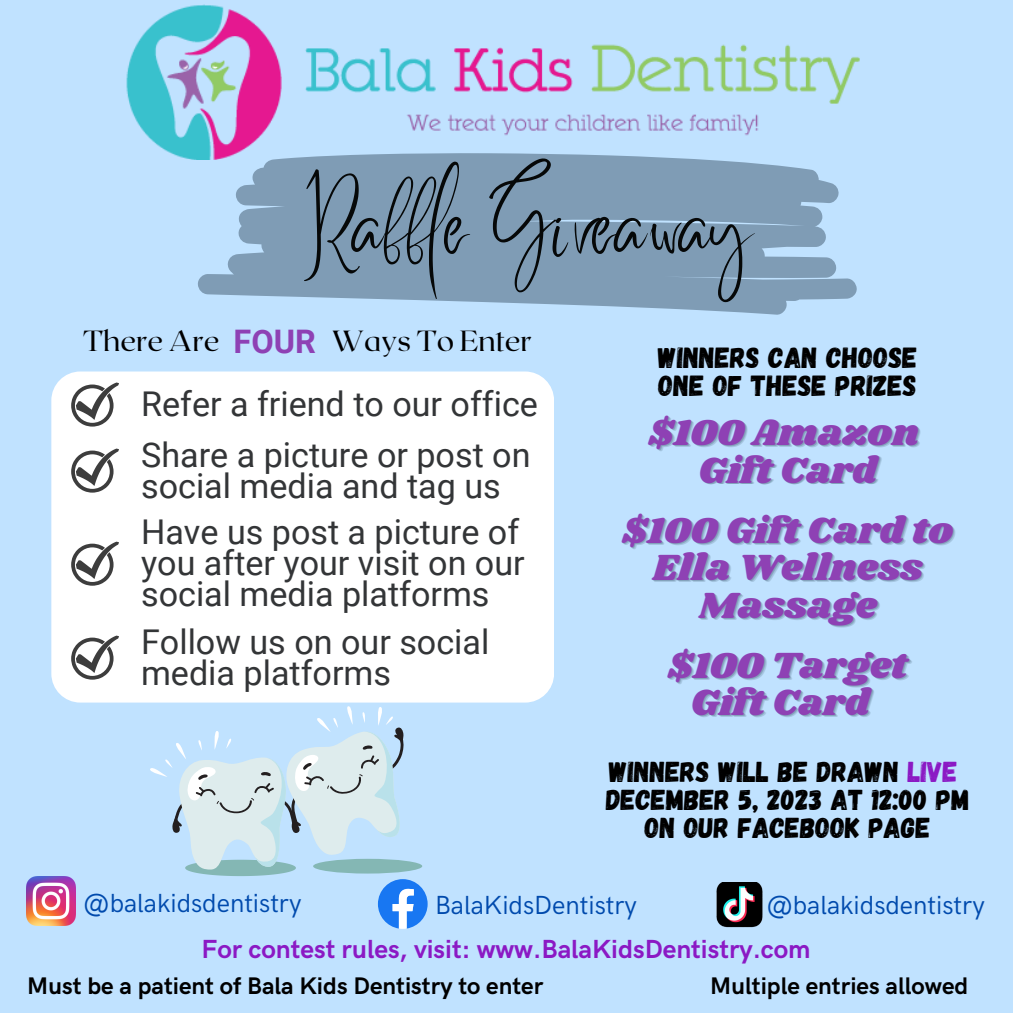
<style>
.page{position:relative;width:1013px;height:1013px;background:#fff}
.page>*{position:absolute;margin:0;border:0;box-sizing:border-box;transform-origin:0 0}
.t1{font:71.5px "Better Saturday";color:#060808}
.t2{font:37.75px/37.5px "Shrikhand";color:#8e41b4;text-align:center}
.t3{font:34.12px/31px "Roboto";color:#333537}
.t4{font:700 32.5px "Roboto";color:#8e41b4}
.t5{font:29px "Gagalin";color:#000}
.t6{font:29px "Roxborough CF";color:#000}
.t7{font:28.75px "Gagalin";color:#000}
.t8{font:26.25px "HK Grotesk";color:#004aad}
.t9{font:700 26.25px "HK Grotesk";color:#8b19c4}
.t10{font:700 24px "HK Grotesk";color:#000}
.s1{color:#8b19c4}
</style>
<div class="page">
<div style="left:0;top:0;width:1012px;height:1012px;background:#c0e2ff"></div>
<div style="left:51px;top:371px;width:503px;height:331px;background:#fff;border-radius:29px"></div>
<img style="left:27px;top:876px;width:49px;height:49px">
<img style="left:716px;top:882px;width:47px;height:45px">
<svg style="left:198px;top:159px;width:659px;height:156px;fill:#7f9cb5"></svg>
<svg style="left:150px;top:706px;width:277px;height:222px"></svg>
<img style="left:126px;top:4px;width:734px;height:155px">
<svg style="left:71px;top:382px;width:48px;height:44px"></svg>
<svg style="left:71px;top:448px;width:48px;height:44px"></svg>
<svg style="left:71px;top:635px;width:48px;height:44px"></svg>
<svg style="left:71px;top:541px;width:48px;height:44px"></svg>
<p class="t1" style="left:300px;top:213px;width:456px">Raffle Giveaway</p>
<p class="t6" style="left:83px;top:322px;width:138px">There Are</p>
<p class="t4" style="left:234px;top:323px;width:84px">FOUR</p>
<p class="t6" style="left:332px;top:322px;width:201px">Ways To Enter</p>
<p class="t3" style="left:141px;top:388px;width:398px">Refer a friend to our office</p>
<p class="t3" style="left:141px;top:439px;width:391px">Share a picture or post on social media and tag us</p>
<p class="t3" style="left:141px;top:517px;width:385px">Have us post a picture of you after your visit on our social media platforms</p>
<p class="t3" style="left:141px;top:626px;width:350px">Follow us on our social media platforms</p>
<p class="t5" style="left:658px;top:339px;width:261px">WINNERS CAN CHOOSE</p>
<p class="t5" style="left:658px;top:367px;width:260px">ONE OF THESE PRIZES</p>
<p class="t2" style="left:649px;top:415px;width:272px">$100 Amazon</p>
<p class="t2" style="left:698px;top:453px;width:181px">Gift Card</p>
<p class="t2" style="left:622px;top:513px;width:332px">$100 Gift Card to<br>Ella Wellness<br>Massage</p>
<p class="t2" style="left:668px;top:648px;width:241px">$100 Target</p>
<p class="t2" style="left:690px;top:685px;width:181px">Gift Card</p>
<p class="t7" style="left:609px;top:753px;width:350px">WINNERS WILL BE DRAWN <span class="s1">LIVE</span></p>
<p class="t7" style="left:606px;top:781px;width:365px">DECEMBER 5, 2023 AT 12:00 PM</p>
<p class="t7" style="left:645px;top:809px;width:287px">ON OUR FACEBOOK PAGE</p>
<p class="t8" style="left:83px;top:888px;width:220px">@balakidsdentistry</p>
<p class="t8" style="left:766px;top:890px;width:220px">@balakidsdentistry</p>
<p class="t8" style="left:435px;top:890px;width:204px">BalaKidsDentistry</p>
<p class="t9" style="left:201px;top:934px;width:610px">For contest rules, visit: www.BalaKidsDentistry.com</p>
<p class="t10" style="left:27px;top:972px;width:517px">Must be a patient of Bala Kids Dentistry to enter</p>
<p class="t10" style="left:710px;top:972px;width:259px">Multiple entries allowed</p>
</div>
